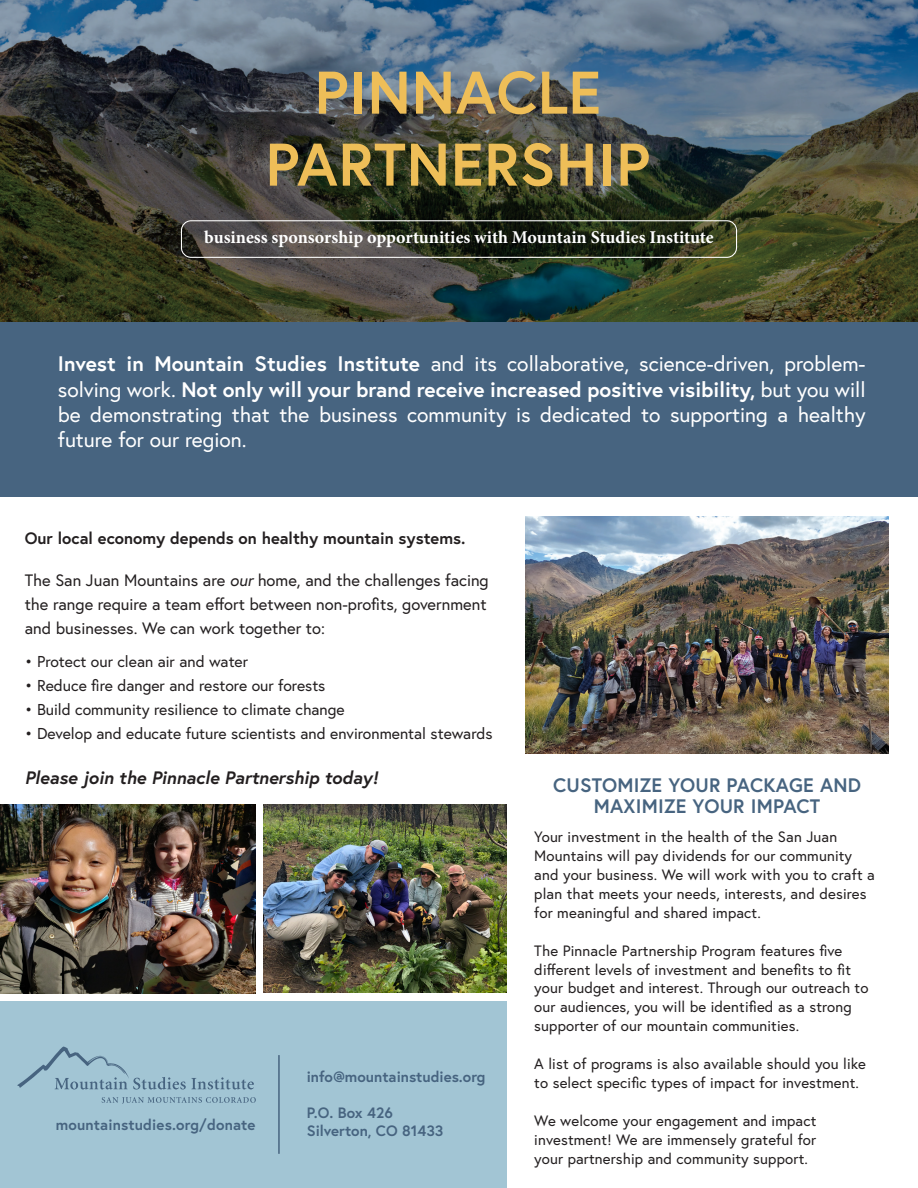
<style>
.page{position:relative;width:918px;height:1188px;background:#fff}
.page>*{position:absolute;margin:0;border:0;box-sizing:border-box;transform-origin:0 0}
.t1{font:700 60px/72px "Europa";letter-spacing:.01em;color:#eebe58;text-align:center}
.t2{font:21px/25.2px "Europa";color:#fff;text-align:justify}
.t3{font:700 19.5px/20.2px "Europa";letter-spacing:.01em;color:#476480;text-align:center}
.t4{font:700 18px "Minion Pro";letter-spacing:-.005em;color:#fff}
.t5{font:italic 700 18px "Europa";color:#231f20}
.t6{font:16.5px/24px "Europa";color:#231f20}
.t7{font:700 16.5px "Europa";color:#231f20}
.t8{font:15.75px "Europa";color:#231f20}
.t9{font:15px/18.9px "Europa";letter-spacing:.01em;color:#231f20}
.t10{font:700 15px/18px "Europa";color:#476480}
.s1{font-weight:700}
.s2{font-style:italic}
</style>
<div class="page">
<img style="left:526px;top:516px;width:362px;height:238px">
<img style="left:0;top:804px;width:256px;height:189px">
<img style="left:263px;top:804px;width:244px;height:189px">
<div style="left:0;top:1001px;width:507px;height:187px;background:#a2c5d4"></div>
<img style="left:0;top:0;width:918px;height:322px">
<div style="left:0;top:322px;width:918px;height:175px;background:#476480"></div>
<div style="left:181px;top:220px;width:556px;height:38px;border:1px solid #fff;border-radius:10px"></div>
<hr style="left:278px;top:1055px;width:2px;height:99px;background:#476480">
<svg style="left:17px;top:1047px;width:237px;height:43px"></svg>
<svg style="left:102px;top:1097px;width:154px;height:7px"></svg>
<h1 class="t1" style="left:265px;top:55px;width:386px">PINNACLE<br>PARTNERSHIP</h1>
<p class="t4" style="left:204px;top:225px;width:511px">business sponsorship opportunities with Mountain Studies Institute</p>
<p class="t2" style="left:58px;top:351px;width:809px"><span class="s1">Invest in Mountain Studies Institute</span> and its collaborative, science-driven, problem&shy;solving work. <span class="s1">Not only will your brand receive increased positive visibility,</span> but you will be demonstrating that the business community is dedicated to supporting a healthy future for our region.</p>
<p class="t7" style="left:25px;top:527px;width:442px">Our local economy depends on healthy mountain systems.</p>
<p class="t6" style="left:25px;top:567px;width:465px">The San Juan Mountains are <span class="s2">our</span> home, and the challenges facing the range require a team effort between non-profits, government and businesses. We can work together to:</p>
<p class="t8" style="left:25px;top:651px;width:225px">• Protect our clean air and water</p>
<p class="t8" style="left:25px;top:675px;width:302px">• Reduce fire danger and restore our forests</p>
<p class="t8" style="left:25px;top:699px;width:322px">• Build community resilience to climate change</p>
<p class="t8" style="left:25px;top:723px;width:469px">• Develop and educate future scientists and environmental stewards</p>
<p class="t5" style="left:25px;top:765px;width:355px">Please join the Pinnacle Partnership today!</p>
<p class="t10" style="left:56px;top:1116px;width:201px">mountainstudies.org/donate</p>
<p class="t10" style="left:307px;top:1067px;width:180px">info@mountainstudies.org</p>
<p class="t10" style="left:307px;top:1103px;width:138px">P.O. Box 426<br>Silverton, CO 81433</p>
<h3 class="t3" style="left:553px;top:775px;width:309px">CUSTOMIZE YOUR PACKAGE AND<br>MAXIMIZE YOUR IMPACT</h3>
<p class="t9" style="left:534px;top:827px;width:342px">Your investment in the health of the San Juan Mountains will pay dividends for our community and your business. We will work with you to craft a plan that meets your needs, interests, and desires for meaningful and shared impact.</p>
<p class="t9" style="left:534px;top:941px;width:336px">The Pinnacle Partnership Program features five different levels of investment and benefits to fit your budget and interest. Through our outreach to our audiences, you will be identified as a strong supporter of our mountain communities.</p>
<p class="t9" style="left:534px;top:1054px;width:333px">A list of programs is also available should you like to select specific types of impact for investment.</p>
<p class="t9" style="left:534px;top:1111px;width:284px;text-align:justify">We welcome your engagement and impact investment! We are immensely grateful for your partnership and community support.</p>
</div>
